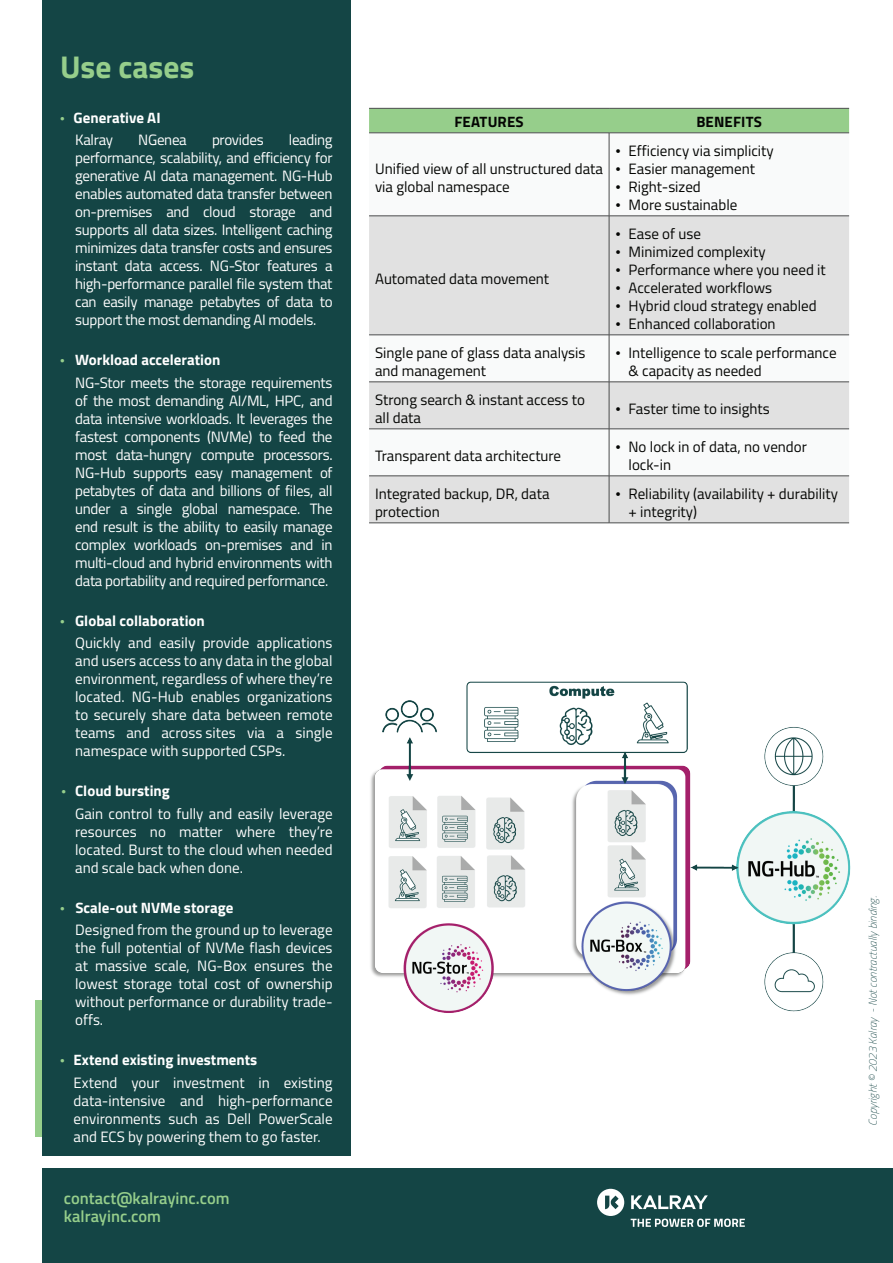
<style>
.page{position:relative;width:893px;height:1263px;background:#fff}
.page>*{position:absolute;margin:0;border:0;box-sizing:border-box;transform-origin:0 0}
.t1{font:700 31.5px "Titillium Web";color:#96ce8b}
.t2{font:600 16.5px/18px "Titillium Web";color:#96ce8b}
.t3{font:15px/18px "Titillium Web";color:#fff;text-align:justify}
.t4{font:15px/18px "Titillium Web";color:#040503}
.t5{font:15px/22.2px "Titillium Web";letter-spacing:-.02em;color:#fff}
.t6{font:700 15px/22.2px "Titillium Web";color:#fff}
.t7{font:700 15px "Titillium Web";letter-spacing:.01em;color:#040503}
.t8{font:italic 200 11.25px "Titillium Web";letter-spacing:-.015em;color:#144444}
.s1{font-family:"Myriad Pro";font-weight:400;font-size:16.5px;color:#96ce8c}
.s2{font-weight:400}
.s3{font-family:"Myriad Pro";font-size:16.5px;color:#96ce8c}
.s4{font-weight:700}
</style>
<div class="page">
<div style="left:42px;top:1168px;width:851px;height:95px;background:#144545"></div>
<svg style="left:631px;top:1195px;width:77px;height:14px"></svg>
<svg style="left:597px;top:1189px;width:27px;height:27px"></svg>
<svg style="left:631px;top:1218px;width:114px;height:9px"></svg>
<div style="left:35px;top:1000px;width:188px;height:137px;background:#96ce8b"></div>
<div style="left:42px;top:0;width:308px;height:1155px;background:#144545"></div>
<img style="left:370px;top:681px;width:480px;height:332px">
<div style="left:369px;top:109px;width:480px;height:24px;background:#96ce8b"></div>
<svg style="left:369px;top:217px;width:480px;height:306px;fill:#e1e1e1"></svg>
<hr style="left:369px;top:108px;width:240px;height:1px;background:#4b4c4d">
<hr style="left:609px;top:108px;width:240px;height:1px;background:#4b4c4d">
<hr style="left:369px;top:133px;width:240px;height:1px;background:#4b4c4d">
<hr style="left:609px;top:133px;width:240px;height:1px;background:#4b4c4d">
<hr style="left:609px;top:133px;width:1px;height:83px;background:#4b4c4d">
<hr style="left:369px;top:216px;width:240px;height:1px;background:#4b4c4d">
<hr style="left:609px;top:216px;width:240px;height:1px;background:#4b4c4d">
<hr style="left:609px;top:216px;width:1px;height:119px;background:#4b4c4d">
<hr style="left:369px;top:335px;width:240px;height:1px;background:#4b4c4d">
<hr style="left:609px;top:335px;width:240px;height:1px;background:#4b4c4d">
<hr style="left:609px;top:335px;width:1px;height:47px;background:#4b4c4d">
<hr style="left:369px;top:382px;width:240px;height:1px;background:#4b4c4d">
<hr style="left:609px;top:382px;width:240px;height:1px;background:#4b4c4d">
<hr style="left:609px;top:382px;width:1px;height:47px;background:#4b4c4d">
<hr style="left:369px;top:429px;width:240px;height:1px;background:#4b4c4d">
<hr style="left:609px;top:429px;width:240px;height:1px;background:#4b4c4d">
<hr style="left:609px;top:429px;width:1px;height:47px;background:#4b4c4d">
<hr style="left:369px;top:476px;width:240px;height:1px;background:#4b4c4d">
<hr style="left:609px;top:476px;width:240px;height:1px;background:#4b4c4d">
<hr style="left:609px;top:476px;width:1px;height:47px;background:#4b4c4d">
<hr style="left:369px;top:523px;width:240px;height:1px;background:#4b4c4d">
<hr style="left:609px;top:523px;width:240px;height:1px;background:#4b4c4d">
<h1 class="t1" style="left:60px;top:43px;width:136px">Use cases</h1>
<p class="t6" style="left:75px;top:106px;width:87px;text-indent:-15px"><span class="s1">•</span> Generative AI<br><span class="s2">Kalray</span></p>
<p class="t3" style="left:75px;top:130px;width:259px;text-indent:214px">leading performance, scalability, and efficiency for generative AI data management. NG-Hub enables automated data transfer between on-premises and cloud storage and supports all data sizes. Intelligent caching minimizes data transfer costs and ensures instant data access. NG-Stor features a high-performance parallel file system that can easily manage petabytes of data to support the most demanding AI models.</p>
<p class="t5" style="left:75px;top:348px;width:259px;text-indent:-15px"><span class="s3">•</span> <span class="s4">Workload acceleration<br></span>NG-Stor meets the storage requirements</p>
<p class="t3" style="left:75px;top:390px;width:259px">of the most demanding AI/ML, HPC, and data intensive workloads. It leverages the fastest components (NVMe) to feed the most data-hungry compute processors.<br>NG-Hub supports easy management of petabytes of data and billions of files, all under a single global namespace. The end result is the ability to easily manage complex workloads on-premises and in multi-cloud and hybrid environments with data portability and required performance.</p>
<p class="t3" style="left:75px;top:609px;width:259px;line-height:22.2px;text-indent:-15px"><span class="s3">•</span> <span class="s4">Global collaboration<br></span>Quickly and easily provide applications</p>
<p class="t3" style="left:75px;top:651px;width:259px">and users access to any data in the global environment, regardless of where they’re located. NG-Hub enables organizations to securely share data between remote teams and across sites via a single namespace with supported CSPs.</p>
<p class="t3" style="left:75px;top:779px;width:259px;line-height:22.2px;text-indent:-14px"><span class="s3">•</span> <span class="s4">Cloud bursting<br></span>Gain control to fully and easily leverage</p>
<p class="t3" style="left:75px;top:821px;width:259px">resources no matter where they’re located. Burst to the cloud when needed and scale back when done.</p>
<p class="t3" style="left:75px;top:896px;width:259px;line-height:22.2px;text-indent:-15px"><span class="s3">•</span> <span class="s4">Scale-out NVMe storage<br></span>Designed from the ground up to leverage</p>
<p class="t3" style="left:75px;top:938px;width:259px">the full potential of NVMe flash devices at massive scale, NG-Box ensures the lowest storage total cost of ownership without performance or durability trade&shy;offs.</p>
<p class="t3" style="left:74px;top:1048px;width:260px;line-height:22.2px;text-indent:-14px"><span class="s3">•</span> <span class="s4">Extend existing investments<br></span>Extend your investment in existing</p>
<p class="t3" style="left:74px;top:1091px;width:260px">data-intensive and high-performance environments such as Dell PowerScale and ECS by powering them to go faster.</p>
<p class="t3" style="left:138px;top:130px;width:50px">NGenea</p>
<p class="t5" style="left:212px;top:128px;width:53px">provides</p>
<p class="t2" style="left:64px;top:1188px;width:167px">contact@kalrayinc.com kalrayinc.com</p>
<p class="t7" style="left:454px;top:110px;width:71px">FEATURES</p>
<p class="t7" style="left:696px;top:110px;width:67px">BENEFITS</p>
<p class="t4" style="left:375px;top:159px;width:229px">Unified view of all unstructured data via global namespace</p>
<p class="t4" style="left:615px;top:141px;width:160px">• Efficiency via simplicity</p>
<p class="t4" style="left:615px;top:159px;width:141px">• Easier management</p>
<p class="t4" style="left:615px;top:177px;width:87px">• Right-sized</p>
<p class="t4" style="left:615px;top:195px;width:124px">• More sustainable</p>
<p class="t4" style="left:375px;top:269px;width:176px">Automated data movement</p>
<p class="t4" style="left:615px;top:224px;width:87px">• Ease of use</p>
<p class="t4" style="left:615px;top:242px;width:152px">• Minimized complexity</p>
<p class="t4" style="left:615px;top:260px;width:212px">• Performance where you need it</p>
<p class="t4" style="left:615px;top:278px;width:158px">• Accelerated workflows</p>
<p class="t4" style="left:615px;top:296px;width:203px">• Hybrid cloud strategy enabled</p>
<p class="t4" style="left:615px;top:314px;width:162px">• Enhanced collaboration</p>
<p class="t4" style="left:375px;top:343px;width:212px">Single pane of glass data analysis and management</p>
<p class="t4" style="left:629px;top:343px;width:210px;text-indent:-14px">• Intelligence to scale performance &amp; capacity as needed</p>
<p class="t4" style="left:375px;top:390px;width:211px">Strong search &amp; instant access to all data</p>
<p class="t4" style="left:615px;top:399px;width:156px">• Faster time to insights</p>
<p class="t4" style="left:375px;top:446px;width:188px">Transparent data architecture</p>
<p class="t4" style="left:629px;top:437px;width:180px;text-indent:-14px">• No lock in of data, no vendor lock-in</p>
<p class="t4" style="left:375px;top:484px;width:176px">Integrated backup, DR, data protection</p>
<p class="t4" style="left:629px;top:484px;width:211px;text-indent:-14px">• Reliability (availability + durability + integrity)</p>
<p class="t8" style="left:865px;top:1125px;width:231px;rotate:-90deg">Copyright © 2023 Kalray - Not contractually binding.</p>
</div>
